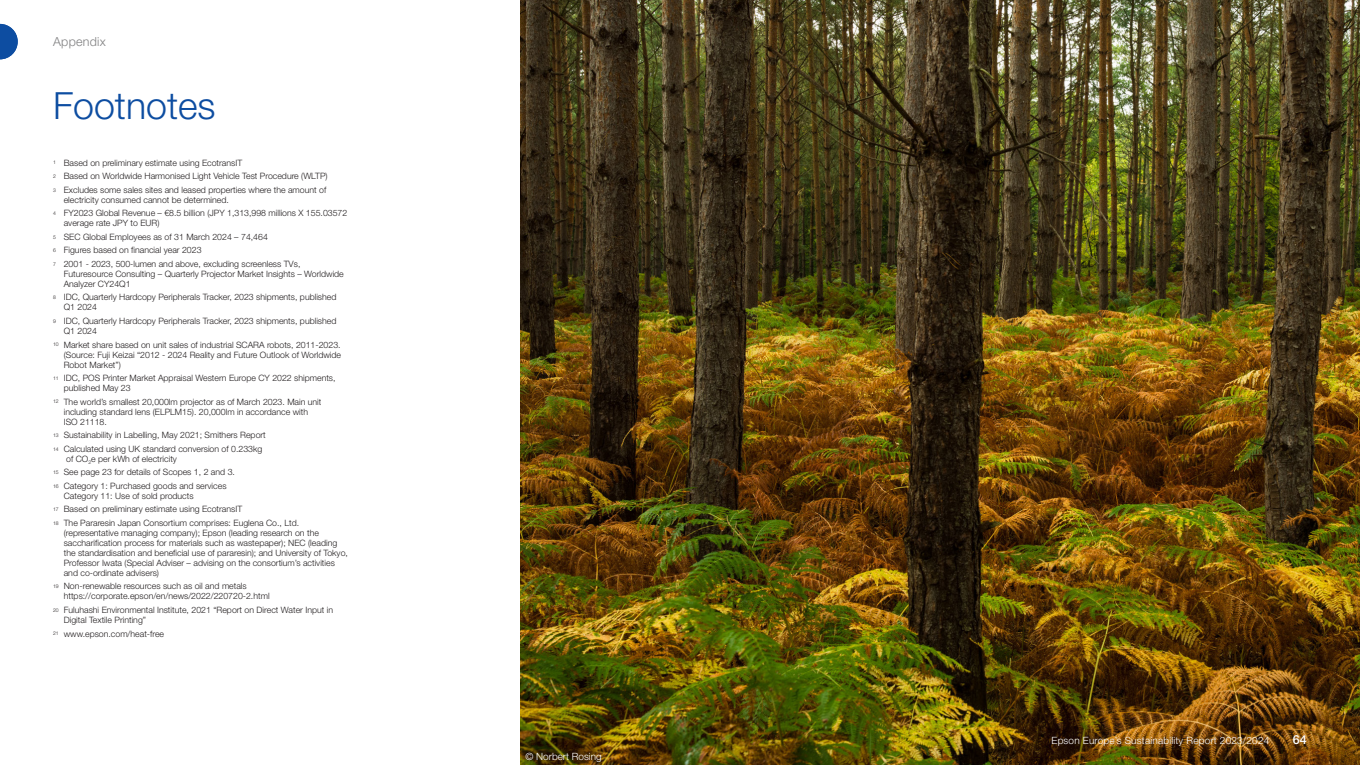
<style>
.page{position:relative;width:1360px;height:765px;background:#fff}
.page>*{position:absolute;margin:0;border:0;box-sizing:border-box;transform-origin:0 0}
.H1-continued{font:300 37.5px "Helvetica Neue LT Std";color:#0d4da1}
.t1{font:300 12.5px "Helvetica Neue LT Std";letter-spacing:.02em;color:#828283}
.t2{font:500 12.5px "Helvetica Neue LT Std";color:#fff}
.t3{font:300 10px "Helvetica Neue LT Std";letter-spacing:.02em;color:#fff}
.t4{font:300 10px "Helvetica Neue LT Std";color:#fff}
.t5{font:300 8.75px/10px "Helvetica Neue LT Std";color:#231f20}
.s1{font-size:5.12px}
</style>
<div class="page">
<img style="left:520px;top:0;width:840px;height:765px">
<svg style="left:0;top:24px;width:18px;height:35px"></svg>
<h2 class="t1" style="left:53px;top:34px;width:54px">Appendix</h2>
<p class="H1-continued" style="left:53px;top:83px;width:164px">Footnotes</p>
<p class="t5" style="left:53px;top:157px;width:191px"><span class="s1">1</span> Based on preliminary estimate using EcotransIT</p>
<p class="t5" style="left:53px;top:171px;width:276px"><span class="s1">2</span> Based on Worldwide Harmonised Light Vehicle Test Procedure (WLTP)</p>
<p class="t5" style="left:64px;top:184px;width:264px;text-indent:-11px"><span class="s1">3</span> Excludes some sales sites and leased properties where the amount of electricity consumed cannot be determined.</p>
<p class="t5" style="left:64px;top:208px;width:285px;text-indent:-11px"><span class="s1">4</span> FY2023 Global Revenue – €8.5 billion (JPY 1,313,998 millions X 155.03572 average rate JPY to EUR)</p>
<p class="t5" style="left:53px;top:232px;width:216px"><span class="s1">5</span> SEC Global Employees as of 31 March 2024 – 74,464</p>
<p class="t5" style="left:53px;top:245px;width:150px"><span class="s1">6</span> Figures based on financial year 2023</p>
<p class="t5" style="left:64px;top:259px;width:282px;text-indent:-11px"><span class="s1">7</span> 2001 - 2023, 500-lumen and above, excluding screenless TVs,<br>Futuresource Consulting – Quarterly Projector Market Insights – Worldwide<br>Analyzer CY24Q1</p>
<p class="t5" style="left:64px;top:292px;width:274px;text-indent:-11px"><span class="s1">8</span> IDC, Quarterly Hardcopy Peripherals Tracker, 2023 shipments, published<br>Q1 2024</p>
<p class="t5" style="left:64px;top:316px;width:274px;text-indent:-11px"><span class="s1">9</span> IDC, Quarterly Hardcopy Peripherals Tracker, 2023 shipments, published<br>Q1 2024</p>
<p class="t5" style="left:64px;top:339px;width:279px;text-align:justify;text-indent:-11px"><span class="s1">10</span> Market share based on unit sales of industrial SCARA robots, 2011-2023. (Source: Fuji Keizai “2012 - 2024 Reality and Future Outlook of Worldwide Robot Market”)</p>
<p class="t5" style="left:64px;top:373px;width:273px;text-indent:-11px"><span class="s1">11</span> IDC, POS Printer Market Appraisal Western Europe CY 2022 shipments, published May 23</p>
<p class="t5" style="left:64px;top:396px;width:259px;text-indent:-11px"><span class="s1">12</span> The world’s smallest 20,000lm projector as of March 2023. Main unit including standard lens (ELPLM15). 20,000lm in accordance with<br>ISO 21118.</p>
<p class="t5" style="left:53px;top:430px;width:214px"><span class="s1">13</span> Sustainability in Labelling, May 2021; Smithers Report</p>
<p class="t5" style="left:66px;top:443px;width:198px;text-indent:-13px"><span class="s1">14</span> Calculated using UK standard conversion of 0.233kg of CO<sub>2</sub>e per kWh of electricity</p>
<p class="t5" style="left:53px;top:467px;width:183px"><span class="s1">15</span> See page 23 for details of Scopes 1, 2 and 3.</p>
<p class="t5" style="left:64px;top:481px;width:164px;text-indent:-11px"><span class="s1">16</span> Category 1: Purchased goods and services<br>Category 11: Use of sold products</p>
<p class="t5" style="left:53px;top:504px;width:191px"><span class="s1">17</span> Based on preliminary estimate using EcotransIT</p>
<p class="t5" style="left:64px;top:518px;width:286px;text-indent:-11px"><span class="s1">18</span> The Pararesin Japan Consortium comprises: Euglena Co., Ltd. (representative managing company); Epson (leading research on the saccharification process for materials such as wastepaper); NEC (leading the standardisation and beneficial use of pararesin); and University of Tokyo, Professor Iwata (Special Adviser – advising on the consortium’s activities and co-ordinate advisers)</p>
<p class="t5" style="left:64px;top:581px;width:207px;text-indent:-11px"><span class="s1">19</span> Non-renewable resources such as oil and metals https://corporate.epson/en/news/2022/220720-2.html</p>
<p class="t5" style="left:64px;top:605px;width:271px;text-indent:-11px"><span class="s1">20</span> Fuluhashi Environmental Institute, 2021 “Report on Direct Water Input in<br>Digital Textile Printing”</p>
<p class="t5" style="left:53px;top:628px;width:112px"><span class="s1">21</span> www.epson.com/heat-free</p>
<p class="t4" style="left:525px;top:750px;width:78px">© Norbert Rosing</p>
<p class="t3" style="left:1051px;top:734px;width:219px">Epson Europe’s Sustainability Report 2023/2024</p>
<p class="t2" style="left:1293px;top:732px;width:15px">64</p>
</div>
